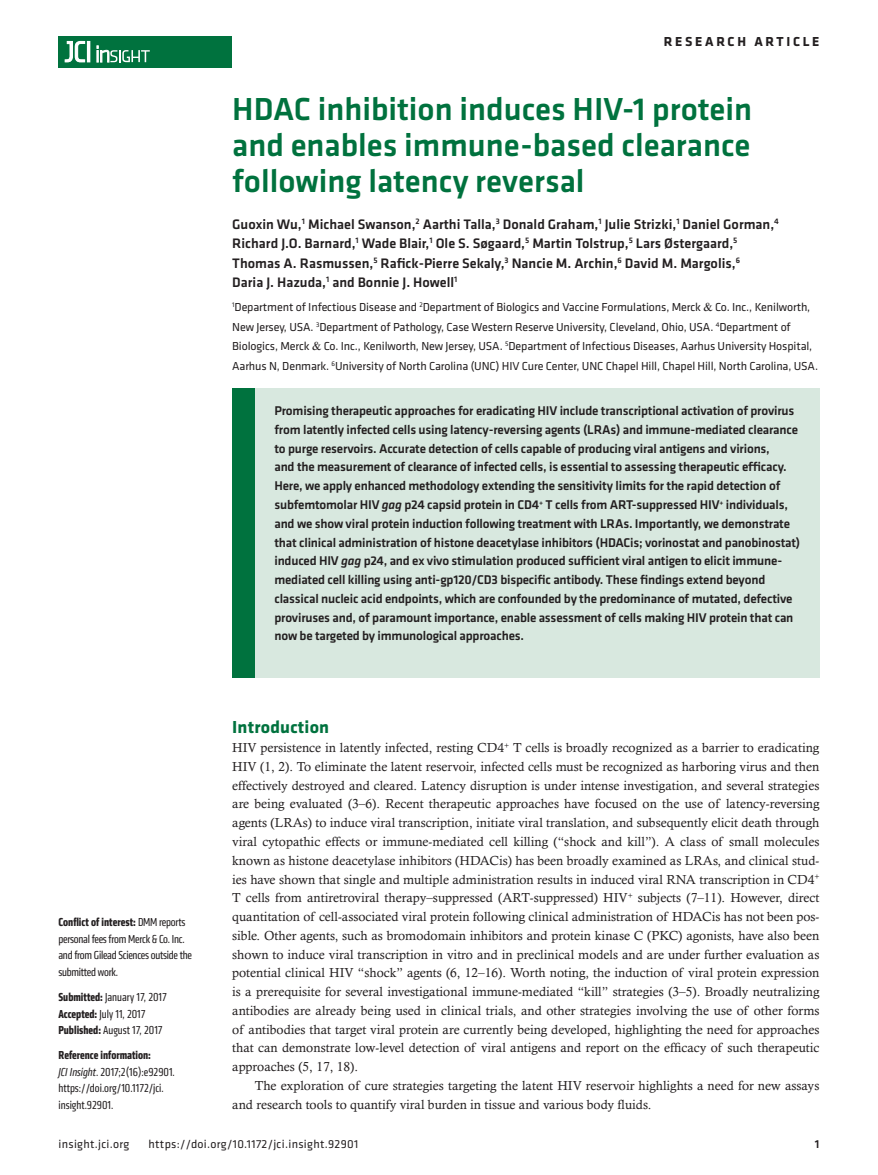
<style>
.page{position:relative;width:878px;height:1175px;background:#fff}
.page>*{position:absolute;margin:0;border:0;box-sizing:border-box;transform-origin:0 0}
.t1{font:500 33px/36px "Klavika Basic";color:#00723e;text-align:justify}
.t2{font:700 18px "Klavika";letter-spacing:.01em;color:#00723e}
.t3{font:500 14.25px/19.5px "Klavika Basic";color:#231f20}
.t4{font:700 13.5px "Klavika Basic";letter-spacing:.2em;color:#231f20}
.t5{font:13.2px/18.8px "Calisto MT Std";color:#231f20;text-align:justify}
.t6{font:500 13.2px/18.8px "Klavika Basic";letter-spacing:-.015em;color:#231f20}
.t7{font:12px/19.5px "Klavika";letter-spacing:-.01em;color:#231f20}
.t8{font:condensed 12px/16.5px "Klavika";letter-spacing:-.005em;color:#231f20}
.t9{font:12px "Klavika Basic";letter-spacing:.025em;color:#231f20}
.t10{font:500 12px "Klavika Basic";color:#231f20}
.s1{font-family:"Times New Roman"}
.s2{font-weight:700}
.s3{font-style:italic}
</style>
<div class="page">
<div style="left:59px;top:36px;width:173px;height:31px;background:#00723e"></div>
<hr style="left:87px;top:41px;width:3px;height:21px;background:#fff">
<svg style="left:64px;top:41px;width:21px;height:22px"></svg>
<svg style="left:97px;top:46px;width:53px;height:16px"></svg>
<div style="left:232px;top:388px;width:587px;height:290px;background:#d8e8df"></div>
<div style="left:232px;top:388px;width:22px;height:290px;background:#00723e"></div>
<p class="t4" style="left:663px;top:32px;width:157px">RESEARCH ARTICLE</p>
<h1 class="t1" style="left:232px;top:91px;width:521px">HDAC inhibition induces HIV-1 protein and enables immune-based clearance following latency reversal</h1>
<p class="t3" style="left:232px;top:214px;width:548px">Guoxin Wu,<sup>1</sup> Michael Swanson,<sup>2</sup> Aarthi Talla,<sup>3</sup> Donald Graham,<sup>1</sup> Julie Strizki,<sup>1</sup> Daniel Gorman,<sup>4<br></sup>Richard J.O. Barnard,<sup>1</sup> Wade Blair,<sup>1</sup> Ole S. Søgaard,<sup>5</sup> Martin Tolstrup,<sup>5</sup> Lars Østergaard,<sup>5<br></sup>Thomas A. Rasmussen,<sup>5</sup> Rafick-Pierre Sekaly,<sup>3</sup> Nancie M. Archin,<sup>6</sup> David M. Margolis,<sup>6<br></sup>Daria J. Hazuda,<sup>1</sup> and Bonnie J. Howell<sup>1</sup></p>
<p class="t7" style="left:232px;top:297px;width:587px"><sup>1</sup>Department of Infectious Disease and <sup>2</sup>Department of Biologics and Vaccine Formulations, Merck <span class="s1">&amp;</span> Co. Inc., Kenilworth, New Jersey, USA. <sup>3</sup>Department of Pathology, Case Western Reserve University, Cleveland, Ohio, USA. <sup>4</sup>Department of Biologics, Merck <span class="s1">&amp;</span> Co. Inc., Kenilworth, New Jersey, USA. <sup>5</sup>Department of Infectious Diseases, Aarhus University Hospital, Aarhus N, Denmark. <sup>6</sup>University of North Carolina (UNC) HIV Cure Center, UNC Chapel Hill, Chapel Hill, North Carolina, USA.</p>
<p class="t8" style="left:59px;top:914px;width:135px"><span class="s2">Conflict of interest:</span> DMM reports personal fees from Merck &amp; Co. Inc. and from Gilead Sciences outside the submitted work.</p>
<p class="t8" style="left:59px;top:988px;width:110px"><span class="s2">Submitted:</span> January 17, 2017<br><span class="s2">Accepted:</span> July 11, 2017<br><span class="s2">Published:</span> August 17, 2017</p>
<p class="t8" style="left:59px;top:1046px;width:118px"><span class="s2">Reference information:<br></span><span class="s3">JCI Insight</span>. 2017;2(16):e92901. https://doi.org/10.1172/jci. insight.92901.</p>
<p class="t6" style="left:274px;top:401px;width:527px">Promising therapeutic approaches for eradicating HIV include transcriptional activation of provirus from latently infected cells using latency-reversing agents (LRAs) and immune-mediated clearance to purge reservoirs. Accurate detection of cells capable of producing viral antigens and virions,<br>and the measurement of clearance of infected cells, is essential to assessing therapeutic efficacy.<br>Here, we apply enhanced methodology extending the sensitivity limits for the rapid detection of subfemtomolar HIV <span class="s3">gag</span> p24 capsid protein in CD4<sup>+</sup> T cells from ART-suppressed HIV<sup>+</sup> individuals, and we show viral protein induction following treatment with LRAs. Importantly, we demonstrate that clinical administration of histone deacetylase inhibitors (HDACis; vorinostat and panobinostat) induced HIV <span class="s3">gag</span> p24, and ex vivo stimulation produced sufficient viral antigen to elicit immune&shy;mediated cell killing using anti-gp120/CD3 bispecific antibody. These findings extend beyond classical nucleic acid endpoints, which are confounded by the predominance of mutated, defective proviruses and, of paramount importance, enable assessment of cells making HIV protein that can now be targeted by immunological approaches.</p>
<h2 class="t2" style="left:232px;top:714px;width:98px">Introduction</h2>
<p class="t5" style="left:232px;top:738px;width:588px">HIV persistence in latently infected, resting CD4<sup>+</sup> T cells is broadly recognized as a barrier to eradicating HIV (1, 2). To eliminate the latent reservoir, infected cells must be recognized as harboring virus and then effectively destroyed and cleared. Latency disruption is under intense investigation, and several strategies are being evaluated (3–6). Recent therapeutic approaches have focused on the use of latency-reversing agents (LRAs) to induce viral transcription, initiate viral translation, and subsequently elicit death through viral cytopathic effects or immune-mediated cell killing (“shock and kill”). A class of small molecules known as histone deacetylase inhibitors (HDACis) has been broadly examined as LRAs, and clinical stud&shy;ies have shown that single and multiple administration results in induced viral RNA transcription in CD4<sup>+ </sup>T cells from antiretroviral therapy–suppressed (ART-suppressed) HIV<sup>+</sup> subjects (7–11). However, direct quantitation of cell-associated viral protein following clinical administration of HDACis has not been pos&shy;sible. Other agents, such as bromodomain inhibitors and protein kinase C (PKC) agonists, have also been shown to induce viral transcription in vitro and in preclinical models and are under further evaluation as potential clinical HIV “shock” agents (6, 12–16). Worth noting, the induction of viral protein expression is a prerequisite for several investigational immune-mediated “kill” strategies (3–5). Broadly neutralizing antibodies are already being used in clinical trials, and other strategies involving the use of other forms of antibodies that target viral protein are currently being developed, highlighting the need for approaches that can demonstrate low-level detection of viral antigens and report on the efficacy of such therapeutic approaches (5, 17, 18).</p>
<p class="t5" style="left:232px;top:1076px;width:588px;text-indent:22px">The exploration of cure strategies targeting the latent HIV reservoir highlights a need for new assays and research tools to quantify viral burden in tissue and various body fluids.</p>
<p class="t9" style="left:58px;top:1135px;width:72px">insight.jci.org</p>
<p class="t9" style="left:148px;top:1135px;width:211px">https://doi.org/10.1172/jci.insight.92901</p>
<p class="t10" style="left:814px;top:1135px;width:6px">1</p>
</div>
